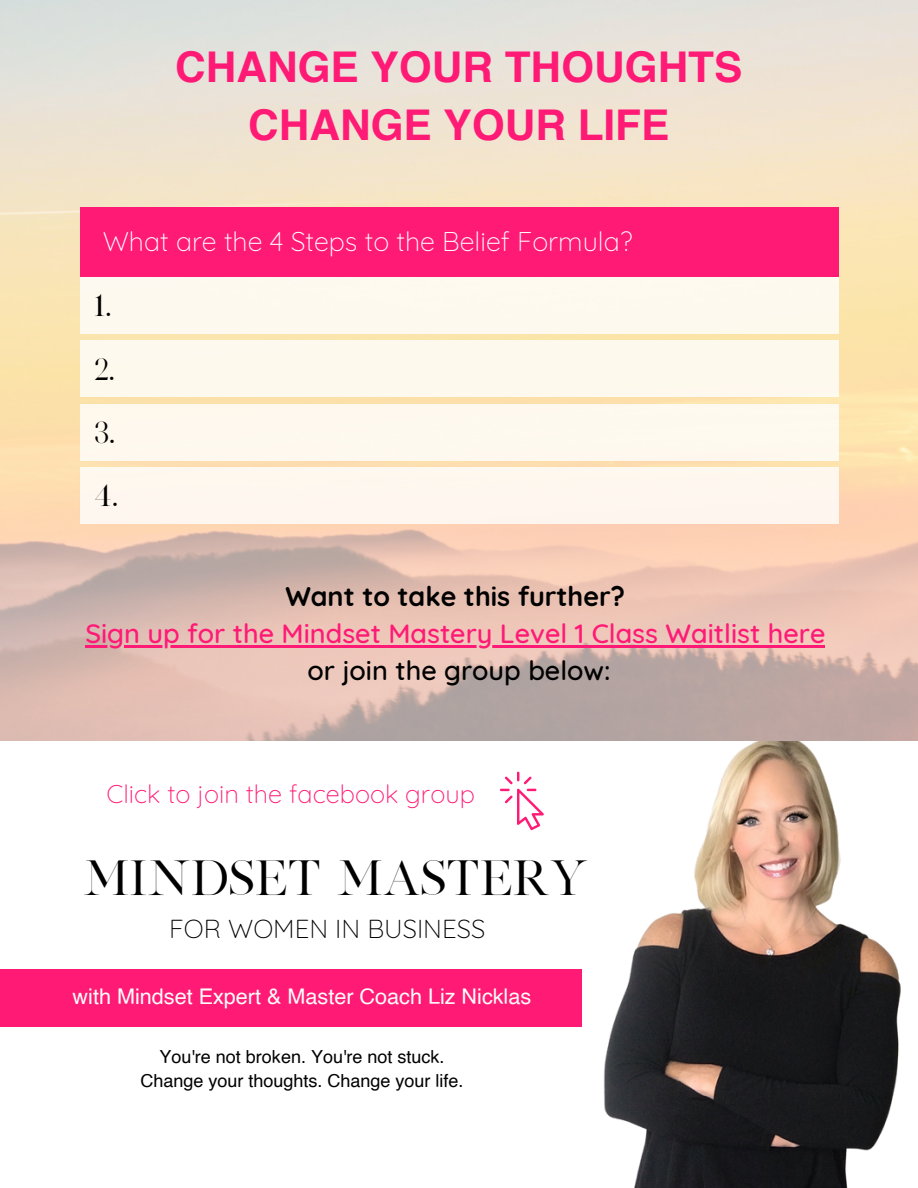
<style>
.page{position:relative;width:918px;height:1188px;background:#fff}
.page>*{position:absolute;margin:0;border:0;box-sizing:border-box;transform-origin:0 0}
.t1{font:43.2px "Silver South Serif";color:#000}
.t2{font:700 42.45px "Helvetica";color:#ff1a75}
.t3{font:500 27px "Quicksand";color:#ff1a75}
.t4{font:300 27px "Quicksand";color:#fff}
.t5{font:700 27px "Quicksand";color:#000}
.t6{font:500 27px "Quicksand";color:#000}
.t7{font:27px "Silver South Serif";color:#000}
.t8{font:300 25.95px "Quicksand";color:#000}
.t9{font:300 25.5px "Quicksand";color:#ff1a75}
.t10{font:21.6px "Helvetica";color:#fffcfa}
.t11{font:18px "Helvetica";color:#000}
</style>
<div class="page">
<img style="left:0;top:0;width:918px;height:741px">
<div style="left:80px;top:207px;width:758px;height:70px;background:#ff1a75"></div>
<img style="left:603px;top:741px;width:298px;height:447px">
<div style="left:0;top:969px;width:582px;height:58px;background:#ff1a75"></div>
<div style="left:80px;top:277px;width:758px;height:56px;background:#fef9ef"></div>
<div style="left:80px;top:341px;width:758px;height:56px;background:#fef9ed"></div>
<div style="left:80px;top:404px;width:758px;height:56px;background:#fef9ee"></div>
<div style="left:80px;top:467px;width:758px;height:56px;background:#fef7ef"></div>
<svg style="left:500px;top:772px;width:44px;height:58px"></svg>
<hr style="left:85px;top:645px;width:740px;height:2px;background:#ff1a75">
<p class="t2" style="left:175px;top:49px;width:569px">CHANGE YOUR THOUGHTS</p>
<p class="t2" style="left:248px;top:108px;width:423px">CHANGE YOUR LIFE</p>
<p class="t4" style="left:103px;top:224px;width:531px">What are the 4 Steps to the Belief Formula?</p>
<p class="t7" style="left:94px;top:289px;width:19px">1.</p>
<p class="t7" style="left:94px;top:352px;width:22px">2.</p>
<p class="t7" style="left:94px;top:416px;width:22px">3.</p>
<p class="t7" style="left:94px;top:479px;width:25px">4.</p>
<p class="t5" style="left:285px;top:579px;width:341px">Want to take this further?</p>
<p class="t3" style="left:85px;top:616px;width:741px">Sign up for the Mindset Mastery Level 1 Class Waitlist here</p>
<p class="t6" style="left:308px;top:653px;width:304px">or join the group below:</p>
<p class="t9" style="left:106px;top:778px;width:370px">Click to join the facebook group</p>
<p class="t1" style="left:83px;top:851px;width:507px">MINDSET MASTERY</p>
<p class="t8" style="left:169px;top:912px;width:318px">FOR WOMEN IN BUSINESS</p>
<p class="t10" style="left:73px;top:987px;width:460px">with Mindset Expert &amp; Master Coach Liz Nicklas</p>
<p class="t11" style="left:160px;top:1049px;width:286px">You're not broken. You're not stuck.</p>
<p class="t11" style="left:140px;top:1074px;width:325px">Change your thoughts. Change your life.</p>
</div>
